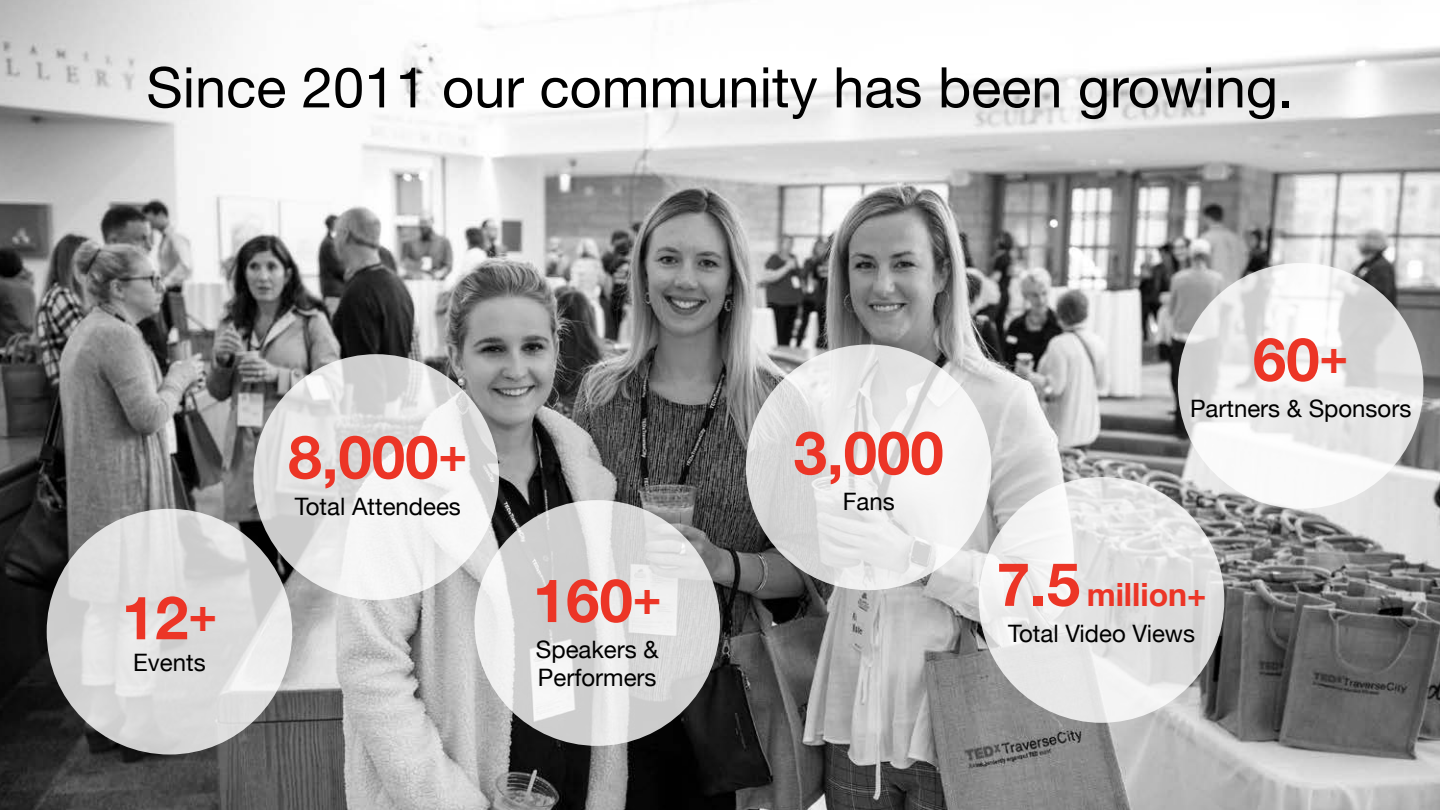
<style>
.page{position:relative;width:1440px;height:810px;background:#fff}
.page>*{position:absolute;margin:0;border:0;box-sizing:border-box;transform-origin:0 0}
.t1{font:700 60px "Helvetica Neue";color:#ec3526}
.t2{font:56px "Helvetica Neue";color:#000}
.t3{font:700 32px "Helvetica Neue";color:#ec3526}
.t4{font:24px/28px "Helvetica Neue";color:#000}
.s1{font-size:48px}
.s2{font-size:60px}
</style>
<div class="page">
<img style="left:0;top:0;width:1440px;height:809px">
<svg style="left:47px;top:508px;width:245px;height:246px;background:#dbdbdb"></svg>
<svg style="left:253px;top:354px;width:246px;height:245px"></svg>
<svg style="left:746px;top:344px;width:245px;height:246px"></svg>
<svg style="left:474px;top:500px;width:246px;height:245px"></svg>
<svg style="left:979px;top:477px;width:245px;height:245px;fill:#e6e6e6"></svg>
<svg style="left:1178px;top:263px;width:245px;height:245px"></svg>
<p class="t2" style="left:146px;top:47px;width:1149px">Since 2011 our community has been growing.</p>
<p class="t1" style="left:122px;top:570px;width:97px">12<span class="s1">+</span></p>
<p class="t4" style="left:133px;top:650px;width:74px">Events</p>
<p class="t1" style="left:288px;top:410px;width:180px">8,000<span class="s1">+</span></p>
<p class="t4" style="left:295px;top:493px;width:168px">Total Attendees</p>
<p class="t1" style="left:533px;top:553px;width:130px">160<span class="s1">+</span></p>
<p class="t4" style="left:536px;top:636px;width:124px">Speakers &amp;<br>Performers</p>
<p class="t1" style="left:794px;top:406px;width:152px">3,000</p>
<p class="t4" style="left:843px;top:489px;width:54px">Fans</p>
<p class="t1" style="left:1253px;top:312px;width:97px">60<span class="s1">+</span></p>
<p class="t4" style="left:1190px;top:395px;width:223px">Partners &amp; Sponsors</p>
<p class="t3" style="left:997px;top:569px;width:211px"><span class="s2">7.5</span> million+</p>
<p class="t4" style="left:1008px;top:620px;width:189px">Total Video Views</p>
</div>
